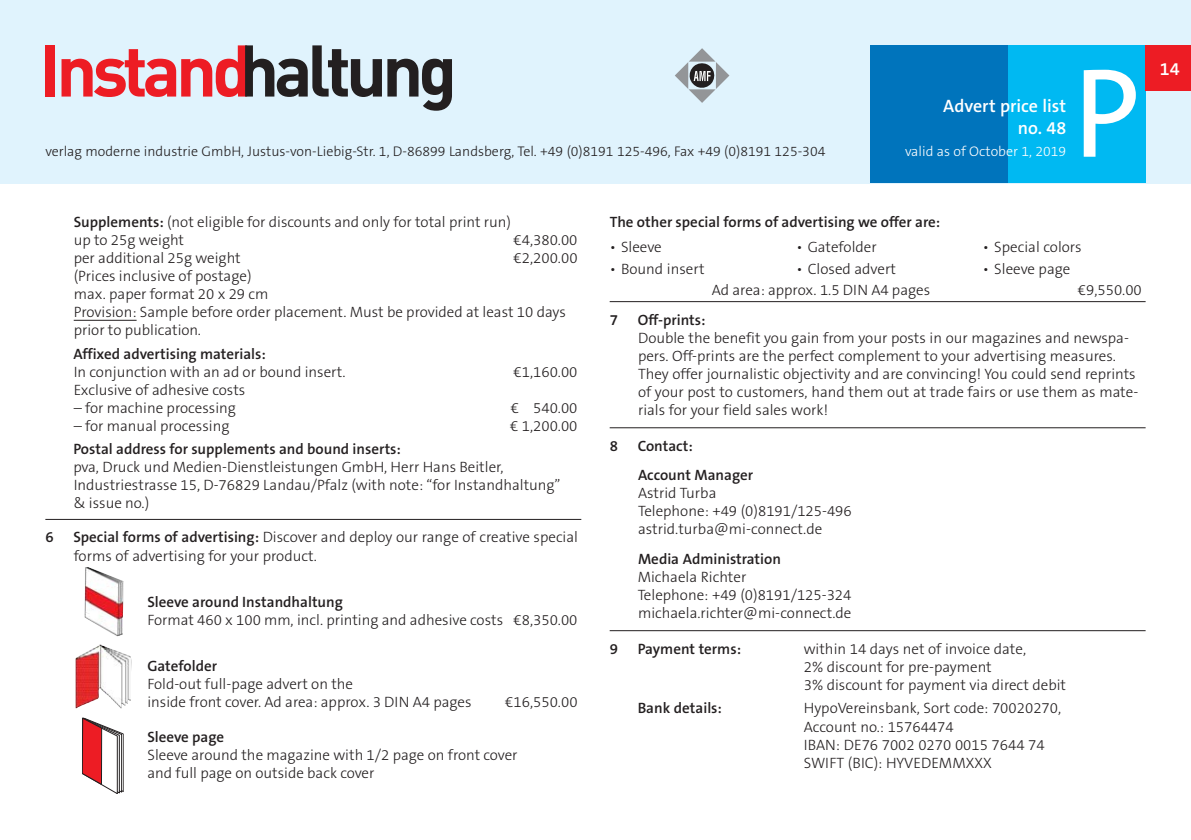
<style>
.page{position:relative;width:1191px;height:840px;background:#fff}
.page>*{position:absolute;margin:0;border:0;box-sizing:border-box;transform-origin:0 0}
.t1{font:128px "The Sans Os F";color:#fff}
.t2{font:600 18px/22px "The Sans Os F";color:#fff;text-align:right}
.t3{font:300 15px/18px "The Sans Os F";color:#231f20}
.t4{font:600 15px/29.4px "The Sans Os F";color:#231f20}
.t5{font:300 14px "The Sans Os F";color:#231f20}
.t6{font:300 14px "The Sans Os F";color:#fff}
.s1{font-weight:600}
</style>
<div class="page">
<div style="left:0;top:0;width:1191px;height:183px;background:#e0f3fd"></div>
<div style="left:1008px;top:45px;width:137px;height:138px;background:#00b9f2"></div>
<div style="left:870px;top:45px;width:138px;height:138px;background:#0074bc"></div>
<div style="left:1145px;top:45px;width:46px;height:46px;background:#ed1c24"></div>
<svg style="left:675px;top:48px;width:54px;height:55px"></svg>
<div style="left:45px;top:45px;width:10px;height:51px;background:#ed1c24"></div>
<svg style="left:62px;top:45px;width:390px;height:66px"></svg>
<hr style="left:74px;top:320px;width:63px;height:1px;background:#231f20">
<hr style="left:45px;top:518px;width:536px;height:1px;background:#231f20">
<hr style="left:609px;top:301px;width:536px;height:1px;background:#231f20">
<hr style="left:609px;top:427px;width:536px;height:1px;background:#231f20">
<hr style="left:609px;top:629px;width:536px;height:1px;background:#231f20">
<svg style="left:82px;top:717px;width:42px;height:76px"></svg>
<img style="left:84px;top:567px;width:39px;height:69px">
<img style="left:76px;top:644px;width:55px;height:63px">
<p class="t5" style="left:45px;top:144px;width:781px">verlag moderne industrie GmbH, Justus-von-Liebig-Str. 1, D-86899 Landsberg, Tel. +49 (0)8191 125-496, Fax +49 (0)8191 125-304</p>
<p class="t2" style="left:943px;top:96px;width:124px">Advert price list no. 48</p>
<p class="t6" style="left:905px;top:144px;width:163px">valid as of October 1, 2019</p>
<h1 class="t1" style="left:1072px;top:50px;width:69px">P</h1>
<p class="t2" style="left:1159px;top:58px;width:21px">14</p>
<p class="t3" style="left:74px;top:213px;width:439px"><span class="s1">Supplements:</span> (not eligible for discounts and only for total print run) up to 25g weight</p>
<p class="t3" style="left:513px;top:231px;width:65px">€4,380.00</p>
<p class="t3" style="left:74px;top:249px;width:168px">per additional 25g weight</p>
<p class="t3" style="left:513px;top:249px;width:65px">€2,200.00</p>
<p class="t3" style="left:74px;top:267px;width:494px">(Prices inclusive of postage)<br>max. paper format 20 x 29 cm<br>Provision: Sample before order placement. Must be provided at least 10 days prior to publication.</p>
<p class="t4" style="left:73px;top:339px;width:194px">Affixed advertising materials:</p>
<p class="t3" style="left:74px;top:363px;width:273px">In conjunction with an ad or bound insert.</p>
<p class="t3" style="left:513px;top:363px;width:65px">€1,160.00</p>
<p class="t3" style="left:74px;top:381px;width:173px">Exclusive of adhesive costs</p>
<p class="t3" style="left:74px;top:399px;width:164px">– for machine processing</p>
<p class="t3" style="left:511px;top:399px;width:68px">€ 540.00</p>
<p class="t3" style="left:74px;top:417px;width:157px">– for manual processing</p>
<p class="t3" style="left:510px;top:417px;width:69px">€ 1,200.00</p>
<p class="t4" style="left:73px;top:435px;width:329px">Postal address for supplements and bound inserts:</p>
<p class="t3" style="left:73px;top:458px;width:489px">pva, Druck und Medien-Dienstleistungen GmbH, Herr Hans Beitler,<br>Industriestrasse 15, D-76829 Landau/Pfalz (with note: “for Instandhaltung” &amp; issue no.)</p>
<p class="t4" style="left:45px;top:523px;width:10px">6</p>
<p class="t3" style="left:73px;top:528px;width:506px"><span class="s1">Special forms of advertising:</span> Discover and deploy our range of creative special forms of advertising for your product.</p>
<p class="t4" style="left:147px;top:587px;width:197px">Sleeve around Instandhaltung</p>
<p class="t3" style="left:147px;top:611px;width:431px">Format 460 x 100 mm, incl. printing and adhesive costs €8,350.00</p>
<p class="t4" style="left:147px;top:651px;width:71px">Gatefolder</p>
<p class="t3" style="left:147px;top:675px;width:326px">Fold-out full-page advert on the<br>inside front cover. Ad area: approx. 3 DIN A4 pages</p>
<p class="t3" style="left:505px;top:693px;width:74px">€16,550.00</p>
<p class="t4" style="left:147px;top:722px;width:78px">Sleeve page</p>
<p class="t3" style="left:147px;top:746px;width:372px">Sleeve around the magazine with 1/2 page on front cover and full page on outside back cover</p>
<p class="t4" style="left:609px;top:207px;width:332px">The other special forms of advertising we offer are:</p>
<p class="t3" style="left:609px;top:238px;width:54px">• Sleeve</p>
<p class="t3" style="left:609px;top:260px;width:96px">• Bound insert</p>
<p class="t3" style="left:796px;top:238px;width:82px">• Gatefolder</p>
<p class="t3" style="left:796px;top:260px;width:101px">• Closed advert</p>
<p class="t3" style="left:983px;top:238px;width:100px">• Special colors</p>
<p class="t3" style="left:983px;top:260px;width:89px">• Sleeve page</p>
<p class="t3" style="left:711px;top:281px;width:220px">Ad area: approx. 1.5 DIN A4 pages</p>
<p class="t3" style="left:1077px;top:281px;width:65px">€9,550.00</p>
<p class="t4" style="left:609px;top:305px;width:10px">7</p>
<p class="t4" style="left:637px;top:305px;width:69px">Off-prints:</p>
<p class="t3" style="left:638px;top:329px;width:502px">Double the benefit you gain from your posts in our magazines and newspa&shy;pers. Off-prints are the perfect complement to your advertising measures.<br>They offer journalistic objectivity and are convincing! You could send reprints of your post to customers, hand them out at trade fairs or use them as mate&shy;rials for your field sales work!</p>
<p class="t4" style="left:609px;top:431px;width:10px">8</p>
<p class="t4" style="left:637px;top:431px;width:117px">Contact:<br>Account Manager</p>
<p class="t3" style="left:638px;top:484px;width:215px">Astrid Turba<br>Telephone: +49 (0)8191/125-496 astrid.turba@mi-connect.de</p>
<p class="t4" style="left:638px;top:544px;width:144px">Media Administration</p>
<p class="t3" style="left:637px;top:568px;width:215px">Michaela Richter<br>Telephone: +49 (0)8191/125-324 michaela.richter@mi-connect.de</p>
<p class="t4" style="left:609px;top:634px;width:10px">9</p>
<p class="t4" style="left:637px;top:634px;width:105px">Payment terms:</p>
<p class="t3" style="left:803px;top:640px;width:264px">within 14 days net of invoice date,<br>2% discount for pre-payment<br>3% discount for payment via direct debit</p>
<p class="t4" style="left:637px;top:694px;width:86px">Bank details:</p>
<p class="t3" style="left:803px;top:699px;width:259px">HypoVereinsbank, Sort code: 70020270,<br>Account no.: 15764474<br>IBAN: DE76 7002 0270 0015 7644 74<br>SWIFT (BIC): HYVEDEMMXXX</p>
</div>
